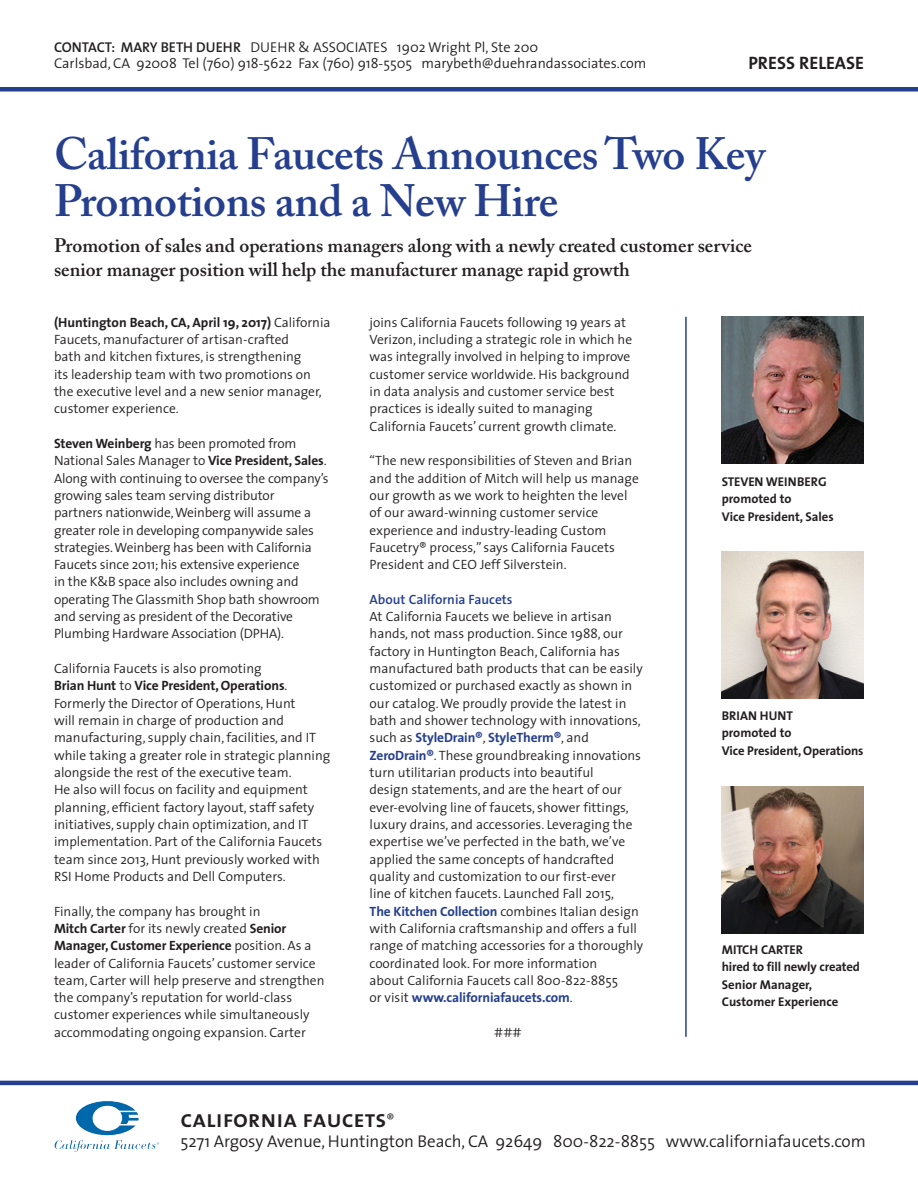
<style>
.page{position:relative;width:918px;height:1188px;background:#fff}
.page>*{position:absolute;margin:0;border:0;box-sizing:border-box;transform-origin:0 0}
.Head{font:600 45px/46.5px "Adobe Caslon Pro";letter-spacing:-.01em;color:#253f8e}
.t1{font:24.45px "The Sans Semi Bold Caps";color:#231f20}
.t2{font:600 19.5px/24px "Adobe Caslon Pro";color:#231f20}
.t3{font:18px "The Sans Bold Caps";color:#231f20}
.t4{font:300 17.1px "The Sans";letter-spacing:-.005em;color:#231f20}
.t5{font:300 14.25px/16.5px "The Sans";color:#231f20}
.Body{font:300 13.5px/17.2px "The Sans";color:#231f20}
.Body-2{font:600 13.5px "The Sans";color:#253f8e}
.Body-3{font:700 12.75px/17.2px "The Sans";color:#231f20}
.s1{font-family:"The Sans Semi Bold Caps";font-weight:400}
.s2{font-weight:700}
.s3{font-weight:700;color:#253f8e}
.s4{font-family:"The Sans";font-weight:300;font-size:14.25px}
</style>
<div class="page">
<div style="left:0;top:87px;width:918px;height:5px;background:#253f8e"></div>
<img style="left:55px;top:1101px;width:104px;height:51px">
<hr style="left:0;top:1081px;width:918px;height:4px;background:#253f8e">
<hr style="left:685px;top:317px;width:2px;height:720px;background:#253f8e">
<img style="left:722px;top:317px;width:142px;height:147px">
<img style="left:722px;top:552px;width:142px;height:146px">
<img style="left:722px;top:787px;width:142px;height:146px">
<p class="t5" style="left:54px;top:38px;width:594px"><span class="s1">CONTACT: MARY BETH DUEHR</span> DUEHR &amp; ASSOCIATES 1902 Wright Pl, Ste 200<br>Carlsbad, CA 92008 Tel (760) 918-5622 Fax (760) 918-5505 marybeth@duehrandassociates.com</p>
<p class="t3" style="left:748px;top:48px;width:117px">PRESS RELEASE</p>
<p class="Head" style="left:54px;top:130px;width:713px">California Faucets Announces Two Key<br>Promotions and a New Hire</p>
<p class="t2" style="left:54px;top:233px;width:700px">Promotion of sales and operations managers along with a newly created customer service senior manager position will help the manufacturer manage rapid growth</p>
<p class="Body" style="left:54px;top:313px;width:278px"><span class="s2">(Huntington Beach, CA, April 19, 2017)</span> California Faucets, manufacturer of artisan-crafted<br>bath and kitchen fixtures, is strengthening<br>its leadership team with two promotions on the executive level and a new senior manager, customer experience.</p>
<p class="Body" style="left:54px;top:434px;width:276px"><span class="s2">Steven Weinberg</span> has been promoted from National Sales Manager to <span class="s2">Vice President, Sales</span>.<br>Along with continuing to oversee the company’s growing sales team serving distributor<br>partners nationwide, Weinberg will assume a greater role in developing companywide sales strategies.Weinberg has been with California Faucets since 2011; his extensive experience<br>in the K&amp;B space also includes owning and operating The Glassmith Shop bath showroom and serving as president of the Decorative Plumbing Hardware Association (DPHA).</p>
<p class="Body" style="left:54px;top:659px;width:278px">California Faucets is also promoting<br><span class="s2">Brian Hunt</span> to <span class="s2">Vice President, Operations</span>.<br>Formerly the Director of Operations, Hunt<br>will remain in charge of production and manufacturing, supply chain, facilities, and IT while taking a greater role in strategic planning alongside the rest of the executive team.<br>He also will focus on facility and equipment planning, efficient factory layout, staff safety initiatives, supply chain optimization, and IT implementation. Part of the California Faucets team since 2013, Hunt previously worked with RSI Home Products and Dell Computers.</p>
<p class="Body" style="left:54px;top:902px;width:272px">Finally, the company has brought in<br><span class="s2">Mitch Carter</span> for its newly created <span class="s2">Senior Manager, Customer Experience</span> position. As a leader of California Faucets’ customer service team, Carter will help preserve and strengthen the company’s reputation for world-class customer experiences while simultaneously accommodating ongoing expansion. Carter</p>
<p class="Body" style="left:370px;top:313px;width:264px">joins California Faucets following 19 years at Verizon, including a strategic role in which he was integrally involved in helping to improve customer service worldwide. His background in data analysis and customer service best practices is ideally suited to managing California Faucets’ current growth climate.</p>
<p class="Body" style="left:370px;top:452px;width:271px">“The new responsibilities of Steven and Brian and the addition of Mitch will help us manage our growth as we work to heighten the level of our award-winning customer service experience and industry-leading Custom Faucetry® process,” says California Faucets President and CEO Jeff Silverstein.</p>
<p class="Body-2" style="left:370px;top:588px;width:145px">About California Faucets</p>
<p class="Body" style="left:370px;top:608px;width:275px">At California Faucets we believe in artisan hands, not mass production. Since 1988, our factory in Huntington Beach, California has manufactured bath products that can be easily customized or purchased exactly as shown in our catalog. We proudly provide the latest in bath and shower technology with innovations, such as <span class="s3">StyleDrain®</span>, <span class="s3">StyleTherm®</span>, and <span class="s3">ZeroDrain®</span>. These groundbreaking innovations turn utilitarian products into beautiful<br>design statements, and are the heart of our ever-evolving line of faucets, shower fittings, luxury drains, and accessories. Leveraging the expertise we’ve perfected in the bath, we’ve applied the same concepts of handcrafted quality and customization to our first-ever<br>line of kitchen faucets. Launched Fall 2015,<br><span class="s3">The Kitchen Collection</span> combines Italian design with California craftsmanship and offers a full range of matching accessories for a thoroughly coordinated look. For more information<br>about California Faucets call 800-822-8855<br>or visit <span class="s3">www.californiafaucets.com</span>.</p>
<p class="Body" style="left:494px;top:1023px;width:29px">###</p>
<p class="Body-3" style="left:722px;top:473px;width:113px">STEVEN WEINBERG promoted to<br>Vice President, Sales</p>
<p class="Body-3" style="left:722px;top:707px;width:143px">BRIAN HUNT<br>promoted to<br>Vice President, Operations</p>
<p class="Body-3" style="left:722px;top:941px;width:140px">MITCH CARTER<br>hired to fill newly created<br>Senior Manager,<br>Customer Experience</p>
<p class="t1" style="left:181px;top:1098px;width:215px">california faucets<span class="s4">®</span></p>
<p class="t4" style="left:181px;top:1127px;width:687px">5271 Argosy Avenue, Huntington Beach, CA 92649 800-822-8855 www.californiafaucets.com</p>
</div>
